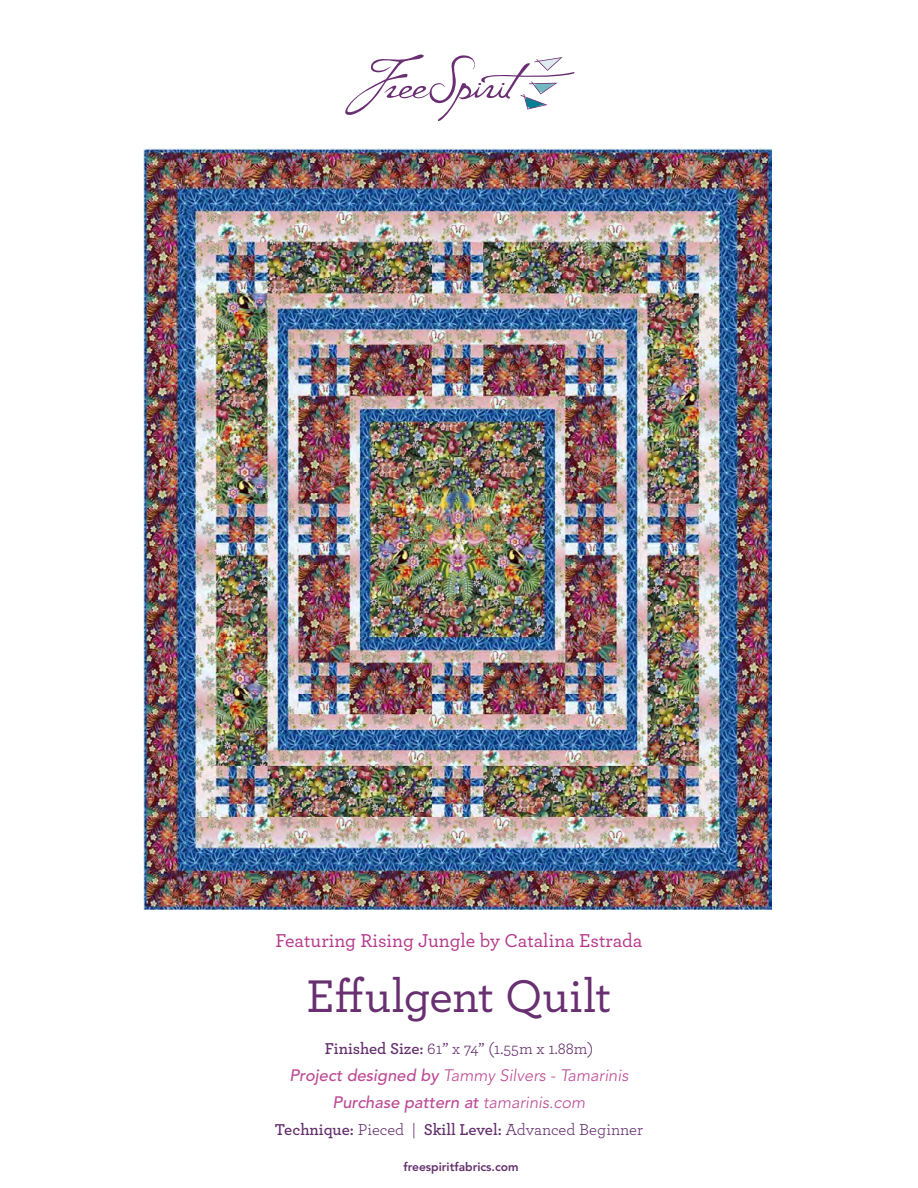
<style>
.page{position:relative;width:918px;height:1188px;background:#fff}
.page>*{position:absolute;margin:0;border:0;box-sizing:border-box;transform-origin:0 0}
.Pattern_Name{font:500 48px "Archer";letter-spacing:-.005em;color:#682f71}
.Featuring_Hot_pink_color{font:500 19.5px "Archer";color:#b5368a}
.CHART_headers{font:16.5px "Archer";color:#632f6c}
.Tech_Edited_by{font:italic 300 16.5px "Avenir LT Std";color:#bc4a95}
.Tech_Edited_by-2{font:italic 500 16.5px "Avenir LT Std";color:#bc4a95}
.t1{font:800 12px "Avenir LT Std";color:#632f6c}
.s1{font-weight:600}
.s2{font-weight:500}
.s3{font-weight:300}
</style>
<div class="page">
<svg style="left:345px;top:54px;width:230px;height:67px"></svg>
<img style="left:143px;top:148px;width:628px;height:762px">
<p class="Featuring_Hot_pink_color" style="left:276px;top:927px;width:368px">Featuring Rising Jungle by Catalina Estrada</p>
<p class="Pattern_Name" style="left:307px;top:962px;width:306px">Effulgent Quilt</p>
<p class="CHART_headers" style="left:325px;top:1037px;width:270px"><span class="s1">Finished Size:</span> 61” x 74” (1.55m x 1.88m)</p>
<p class="Tech_Edited_by" style="left:290px;top:1065px;width:340px"><span class="s2">Project designed by</span> Tammy Silvers - Tamarinis</p>
<p class="Tech_Edited_by-2" style="left:333px;top:1092px;width:254px">Purchase pattern at <span class="s3">tamarinis.com</span></p>
<p class="CHART_headers" style="left:275px;top:1118px;width:370px"><span class="s1">Technique:</span> Pieced | <span class="s1">Skill Level:</span> Advanced Beginner</p>
<p class="t1" style="left:404px;top:1160px;width:117px">freespiritfabrics.com</p>
</div>
